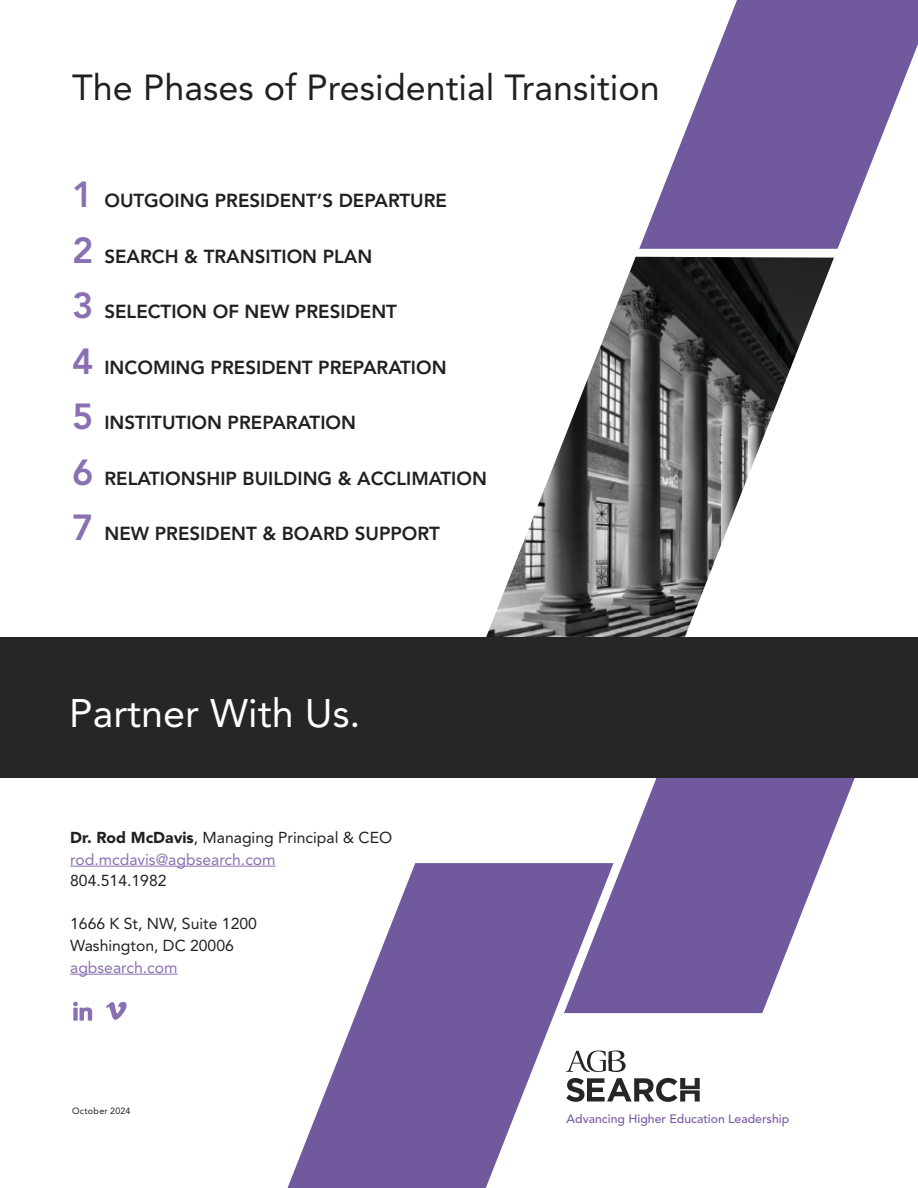
<style>
.page{position:relative;width:918px;height:1188px;background:#fff}
.page>*{position:absolute;margin:0;border:0;box-sizing:border-box;transform-origin:0 0}
.H1_Avenir_33{font:39.6px "Avenir LT Std";color:#fff}
.H2_Avenir_24{font:36px "Avenir LT Std";color:#231f20}
.Phase_steps{font:800 18.75px "Avenir LT Std";color:#231f20}
.intro_14_roman{font:15.75px "Avenir LT Std";color:#231f20}
.intro_14_roman-2{font:15.75px "Avenir LT Std";color:#8970b2}
.t1{font:500 12.3px "Avenir LT Std";color:#775da5}
.intro_14_roman-3{font:9px "Avenir LT Std";letter-spacing:.025em;color:#231f20}
.s1{font-size:36px;color:#8970b2}
.s2{font-weight:900}
</style>
<div class="page">
<svg style="left:614px;top:1078px;width:86px;height:24px"></svg>
<svg style="left:614px;top:1050px;width:12px;height:22px"></svg>
<svg style="left:614px;top:778px;width:241px;height:235px;fill:#70599d"></svg>
<img style="left:486px;top:257px;width:348px;height:380px">
<div style="left:0;top:637px;width:918px;height:141px;background:#262626"></div>
<hr style="left:70px;top:866px;width:206px;height:1px;background:#8970b2">
<hr style="left:70px;top:974px;width:108px;height:1px;background:#8970b2">
<svg style="left:639px;top:0;width:279px;height:249px;fill:#70599d"></svg>
<svg style="left:288px;top:863px;width:326px;height:325px;fill:#70599d"></svg>
<svg style="left:73px;top:1002px;width:19px;height:19px"></svg>
<svg style="left:106px;top:1002px;width:21px;height:18px"></svg>
<p class="H2_Avenir_24" style="left:72px;top:67px;width:589px">The Phases of Presidential Transition</p>
<p class="Phase_steps" style="left:72px;top:190px;width:377px"><span class="s1">1</span> OUTGOING PRESIDENT’S DEPARTURE</p>
<p class="Phase_steps" style="left:72px;top:245px;width:302px"><span class="s1">2</span> SEARCH &amp; TRANSITION PLAN</p>
<p class="Phase_steps" style="left:72px;top:301px;width:327px"><span class="s1">3</span> SELECTION OF NEW PRESIDENT</p>
<p class="Phase_steps" style="left:72px;top:356px;width:376px"><span class="s1">4</span> INCOMING PRESIDENT PREPARATION</p>
<p class="Phase_steps" style="left:72px;top:412px;width:286px"><span class="s1">5</span> INSTITUTION PREPARATION</p>
<p class="Phase_steps" style="left:72px;top:467px;width:417px"><span class="s1">6</span> RELATIONSHIP BUILDING &amp; ACCLIMATION</p>
<p class="Phase_steps" style="left:72px;top:523px;width:369px"><span class="s1">7</span> NEW PRESIDENT &amp; BOARD SUPPORT</p>
<p class="H1_Avenir_33" style="left:69px;top:691px;width:293px">Partner With Us.</p>
<p class="intro_14_roman" style="left:70px;top:828px;width:324px"><span class="s2">Dr. Rod McDavis</span>, Managing Principal &amp; CEO</p>
<p class="intro_14_roman-2" style="left:70px;top:850px;width:207px">rod.mcdavis@agbsearch.com</p>
<p class="intro_14_roman" style="left:70px;top:872px;width:98px">804.514.1982</p>
<p class="intro_14_roman" style="left:70px;top:915px;width:188px">1666 K St, NW, Suite 1200</p>
<p class="intro_14_roman" style="left:70px;top:936px;width:165px">Washington, DC 20006</p>
<p class="intro_14_roman-2" style="left:70px;top:958px;width:109px">agbsearch.com</p>
<p class="intro_14_roman-3" style="left:72px;top:1105px;width:60px">October 2024</p>
<p class="t1" style="left:567px;top:1112px;width:224px">Advancing Higher Education Leadership</p>
</div>
